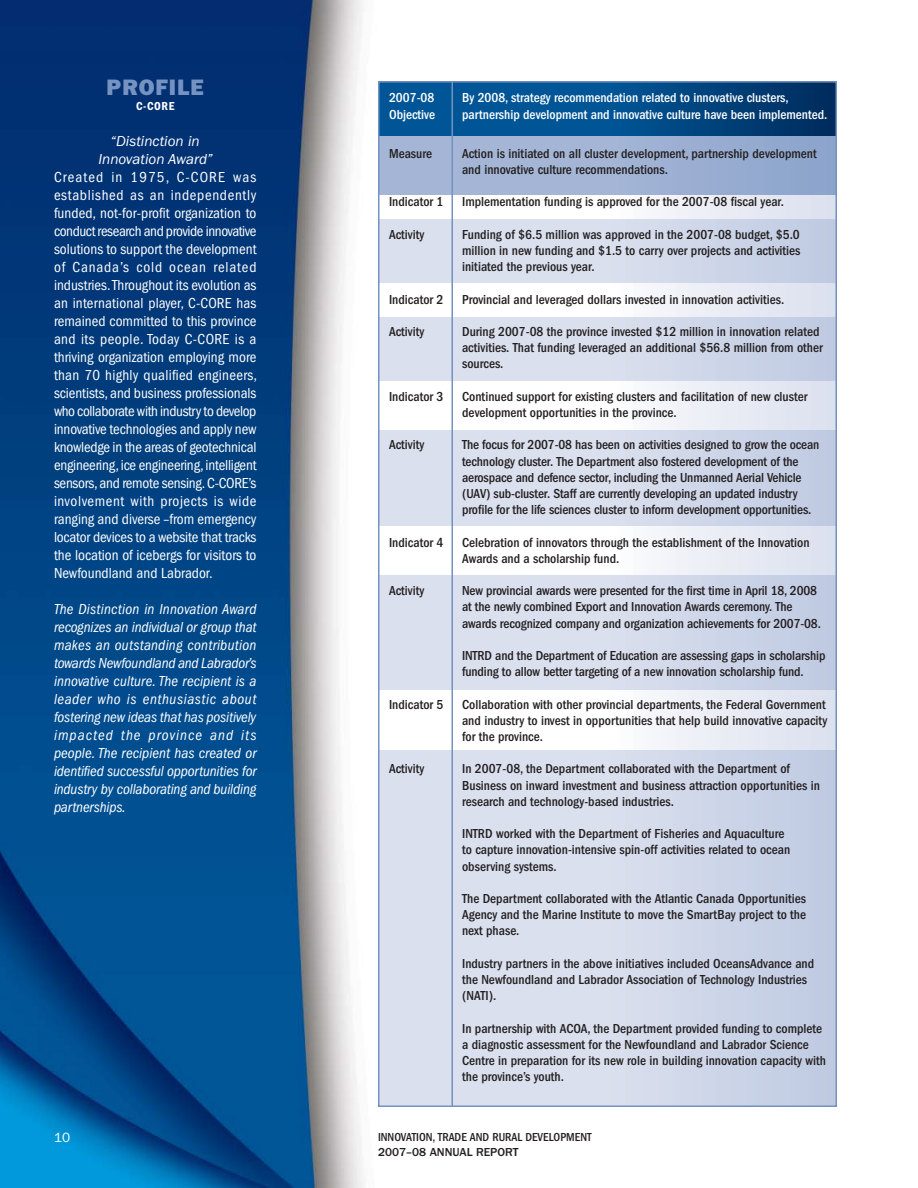
<style>
.page{position:relative;width:918px;height:1188px;background:#fff}
.page>*{position:absolute;margin:0;border:0;box-sizing:border-box;transform-origin:0 0}
.t1{font:22.5px "ITC Franklin Gothic Std Hvy";letter-spacing:.05em;color:#7493c1}
.t2{font:condensed 15px/18px "ITC Franklin Gothic Std";color:#fff;text-align:justify}
.t3{font:italic condensed 15px/18px "ITC Franklin Gothic Std";letter-spacing:-.01em;color:#fff;text-align:justify}
.t4{font:italic 15px/18px "ITC Franklin Gothic Std";color:#fff;text-align:center}
.t5{font:500 condensed 13.5px/16.2px "ITC Franklin Gothic Std";color:#231f20}
.t6{font:500 condensed 13.5px/16.2px "ITC Franklin Gothic Std";color:#fff}
.t7{font:13.5px "ITC Franklin Gothic Std";color:#fff}
.t8{font:500 condensed 12px "ITC Franklin Gothic Std";color:#231f20}
.t9{font:500 12px "ITC Franklin Gothic Std";color:#231f20}
.t10{font:12px "ITC Franklin Gothic Std Dm Cd";color:#fff}
</style>
<div class="page">
<img style="left:0;top:0;width:364px;height:1188px">
<div style="left:378px;top:81px;width:459px;height:1026px;background:linear-gradient(to right,#e0e5f1,#c5cfe4)"></div>
<svg style="left:381px;top:194px;width:453px;height:25px"></svg>
<div style="left:378px;top:283px;width:459px;height:34px;background:linear-gradient(to right,#fff,#e2e6f1)"></div>
<div style="left:378px;top:381px;width:459px;height:49px;background:linear-gradient(to right,#fff,#e2e6f1)"></div>
<div style="left:378px;top:526px;width:459px;height:48px;background:linear-gradient(to right,#fff,#e2e6f1)"></div>
<div style="left:378px;top:690px;width:459px;height:60px;background:linear-gradient(to right,#fff,#e2e6f1)"></div>
<svg style="left:381px;top:135px;width:453px;height:59px;background:#9baed2"></svg>
<svg style="left:381px;top:84px;width:453px;height:51px;background:#004a87"></svg>
<hr style="left:452px;top:81px;width:1px;height:1025px;background:#7392c0">
<h1 class="t1" style="left:107px;top:79px;width:99px">PROFILE</h1>
<p class="t10" style="left:136px;top:101px;width:40px">C-CORE</p>
<p class="t4" style="left:98px;top:133px;width:116px">“Distinction in<br>Innovation Award”</p>
<p class="t2" style="left:54px;top:169px;width:205px">Created in 1975, C-CORE was established as an independently funded, not-for-profit organization to conduct research and provide innovative solutions to support the development of Canada’s cold ocean related industries. Throughout its evolution as an international player, C-CORE has remained committed to this province and its people. Today C-CORE is a thriving organization employing more than 70 highly qualified engineers, scientists, and business professionals who collaborate with industry to develop innovative technologies and apply new knowledge in the areas of geotechnical engineering, ice engineering, intelligent sensors, and remote sensing. C-CORE’s involvement with projects is wide ranging and diverse –from emergency locator devices to a website that tracks the location of icebergs for visitors to Newfoundland and Labrador.</p>
<p class="t3" style="left:54px;top:601px;width:204px">The Distinction in Innovation Award recognizes an individual or group that makes an outstanding contribution towards Newfoundland and Labrador’s innovative culture. The recipient is a leader who is enthusiastic about fostering new ideas that has positively impacted the province and its people. The recipient has created or identified successful opportunities for industry by collaborating and building partnerships.</p>
<p class="t6" style="left:389px;top:91px;width:48px">2007-08<br>Objective</p>
<p class="t6" style="left:462px;top:91px;width:367px">By 2008, strategy recommendation related to innovative clusters, partnership development and innovative culture have been implemented.</p>
<p class="t5" style="left:389px;top:146px;width:45px">Measure</p>
<p class="t5" style="left:389px;top:195px;width:56px">Indicator 1</p>
<p class="t5" style="left:389px;top:227px;width:37px">Activity</p>
<p class="t5" style="left:462px;top:146px;width:356px">Action is initiated on all cluster development, partnership development and innovative culture recommendations.</p>
<p class="t5" style="left:462px;top:195px;width:324px">Implementation funding is approved for the 2007-08 fiscal year.</p>
<p class="t5" style="left:462px;top:227px;width:340px;text-align:justify">Funding of $6.5 million was approved in the 2007-08 budget, $5.0 million in new funding and $1.5 to carry over projects and activities initiated the previous year.</p>
<p class="t5" style="left:462px;top:292px;width:324px">Provincial and leveraged dollars invested in innovation activities.</p>
<p class="t5" style="left:462px;top:325px;width:362px">During 2007-08 the province invested $12 million in innovation related activities. That funding leveraged an additional $56.8 million from other sources.</p>
<p class="t5" style="left:462px;top:389px;width:347px">Continued support for existing clusters and facilitation of new cluster development opportunities in the province.</p>
<p class="t5" style="left:462px;top:438px;width:359px">The focus for 2007-08 has been on activities designed to grow the ocean technology cluster. The Department also fostered development of the aerospace and defence sector, including the Unmanned Aerial Vehicle (UAV) sub-cluster. Staff are currently developing an updated industry profile for the life sciences cluster to inform development opportunities.</p>
<p class="t5" style="left:462px;top:535px;width:349px">Celebration of innovators through the establishment of the Innovation<br>Awards and a scholarship fund.</p>
<p class="t5" style="left:462px;top:584px;width:360px">New provincial awards were presented for the first time in April 18, 2008 at the newly combined Export and Innovation Awards ceremony. The awards recognized company and organization achievements for 2007-08.</p>
<p class="t5" style="left:462px;top:649px;width:365px">INTRD and the Department of Education are assessing gaps in scholarship funding to allow better targeting of a new innovation scholarship fund.</p>
<p class="t5" style="left:462px;top:697px;width:367px;text-align:justify">Collaboration with other provincial departments, the Federal Government and industry to invest in opportunities that help build innovative capacity for the province.</p>
<p class="t5" style="left:462px;top:762px;width:359px">In 2007-08, the Department collaborated with the Department of<br>Business on inward investment and business attraction opportunities in research and technology-based industries.</p>
<p class="t5" style="left:462px;top:827px;width:330px">INTRD worked with the Department of Fisheries and Aquaculture to capture innovation-intensive spin-off activities related to ocean observing systems.</p>
<p class="t5" style="left:462px;top:892px;width:346px;text-align:justify">The Department collaborated with the Atlantic Canada Opportunities Agency and the Marine Institute to move the SmartBay project to the next phase.</p>
<p class="t5" style="left:462px;top:956px;width:354px">Industry partners in the above initiatives included OceansAdvance and the Newfoundland and Labrador Association of Technology Industries (NATI).</p>
<p class="t5" style="left:462px;top:1021px;width:365px">In partnership with ACOA, the Department provided funding to complete a diagnostic assessment for the Newfoundland and Labrador Science Centre in preparation for its new role in building innovation capacity with the province’s youth.</p>
<p class="t5" style="left:389px;top:292px;width:56px">Indicator 2</p>
<p class="t5" style="left:389px;top:325px;width:37px">Activity</p>
<p class="t5" style="left:389px;top:389px;width:56px">Indicator 3</p>
<p class="t5" style="left:389px;top:438px;width:37px">Activity</p>
<p class="t5" style="left:389px;top:535px;width:56px">Indicator 4</p>
<p class="t5" style="left:389px;top:584px;width:37px">Activity</p>
<p class="t5" style="left:389px;top:697px;width:56px">Indicator 5</p>
<p class="t5" style="left:389px;top:762px;width:37px">Activity</p>
<p class="t7" style="left:54px;top:1133px;width:18px">10</p>
<p class="t8" style="left:378px;top:1133px;width:215px">INNOVATION, TRADE AND RURAL DEVELOPMENT</p>
<p class="t9" style="left:378px;top:1147px;width:142px">2007–08 ANNUAL REPORT</p>
</div>
